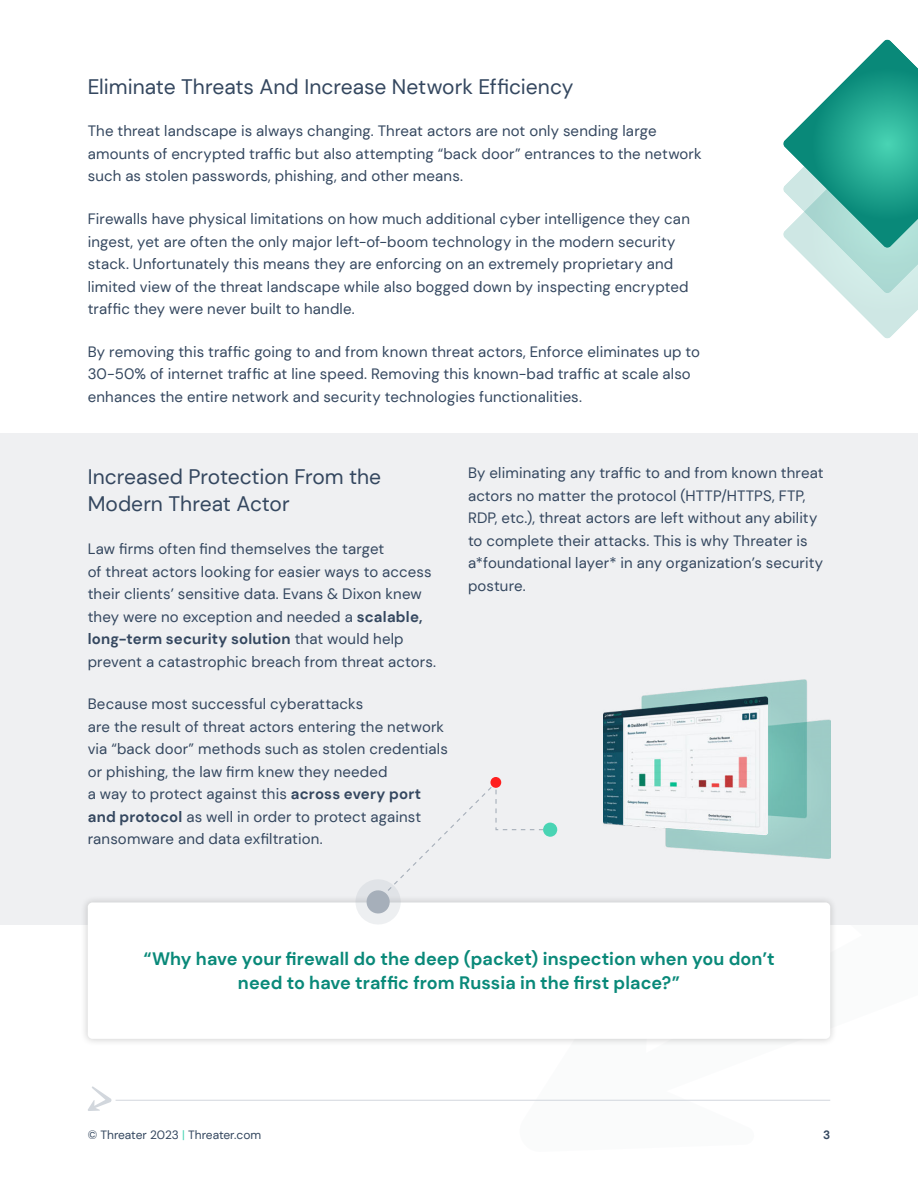
<style>
.page{position:relative;width:918px;height:1188px;background:#fff}
.page>*{position:absolute;margin:0;border:0;box-sizing:border-box;transform-origin:0 0}
.t1{font:21px/27px "DM Sans";color:#34475f}
.t2{font:700 18px/24px "DM Sans";letter-spacing:.005em;color:#098979;text-align:center}
.t3{font:15px/22.5px "DM Sans";letter-spacing:.01em;color:#34475f}
.t4{font:12px "DM Sans";color:#34475f}
.t5{font:700 12px "DM Sans";color:#34475f}
.s1{font-weight:700}
.s2{color:#49d4b4}
</style>
<div class="page">
<svg style="left:88px;top:1086px;width:24px;height:25px"></svg>
<hr style="left:116px;top:1100px;width:714px;height:1px;background:#d2d7dd">
<div style="left:0;top:433px;width:918px;height:491px;background:#eff0f2"></div>
<div style="left:80px;top:895px;width:758px;height:151px;background:#000;opacity:.2"></div>
<div style="left:88px;top:902px;width:742px;height:137px;background:#fff;border-radius:5px"></div>
<svg style="left:356px;top:781px;width:195px;height:143px"></svg>
<div style="left:543px;top:822px;width:15px;height:15px;background:#49d4b4;border-radius:50%"></div>
<div style="left:490px;top:777px;width:11px;height:11px;background:#ff1f1f;border-radius:5px"></div>
<svg style="left:783px;top:40px;width:135px;height:299px"></svg>
<img style="left:603px;top:679px;width:227px;height:179px">
<h1 class="t1" style="left:88px;top:73px;width:487px">Eliminate Threats And Increase Network Efficiency</h1>
<p class="t3" style="left:88px;top:121px;width:616px">The threat landscape is always changing. Threat actors are not only sending large amounts of encrypted traffic but also attempting “back door” entrances to the network such as stolen passwords, phishing, and other means.</p>
<p class="t3" style="left:88px;top:208px;width:604px">Firewalls have physical limitations on how much additional cyber intelligence they can ingest, yet are often the only major left-of-boom technology in the modern security stack. Unfortunately this means they are enforcing on an extremely proprietary and limited view of the threat landscape while also bogged down by inspecting encrypted traffic they were never built to handle.</p>
<p class="t3" style="left:88px;top:340px;width:614px">By removing this traffic going to and from known threat actors, Enforce eliminates up to<br>30-50% of internet traffic at line speed. Removing this known-bad traffic at scale also enhances the entire network and security technologies functionalities.</p>
<h1 class="t1" style="left:88px;top:465px;width:295px">Increased Protection From the<br>Modern Threat Actor</h1>
<p class="t3" style="left:88px;top:538px;width:350px">Law firms often find themselves the target<br>of threat actors looking for easier ways to access their clients’ sensitive data. Evans &amp; Dixon knew they were no exception and needed a <span class="s1">scalable, long-term security solution</span> that would help prevent a catastrophic breach from threat actors.</p>
<p class="t3" style="left:88px;top:694px;width:362px">Because most successful cyberattacks<br>are the result of threat actors entering the network via “back door” methods such as stolen credentials or phishing, the law firm knew they needed<br>a way to protect against this <span class="s1">across every port and protocol</span> as well in order to protect against ransomware and data exfiltration.</p>
<p class="t3" style="left:468px;top:462px;width:357px">By eliminating any traffic to and from known threat actors no matter the protocol (HTTP/HTTPS, FTP, RDP, etc.), threat actors are left without any ability to complete their attacks. This is why Threater is a*foundational layer* in any organization’s security posture.</p>
<p class="t2" style="left:143px;top:946px;width:633px">“Why have your firewall do the deep (packet) inspection when you don’t need to have traffic from Russia in the first place?”</p>
<p class="t4" style="left:88px;top:1130px;width:175px">© Threater 2023 <span class="s2">|</span> Threater.com</p>
<p class="t5" style="left:823px;top:1131px;width:9px">3</p>
</div>
